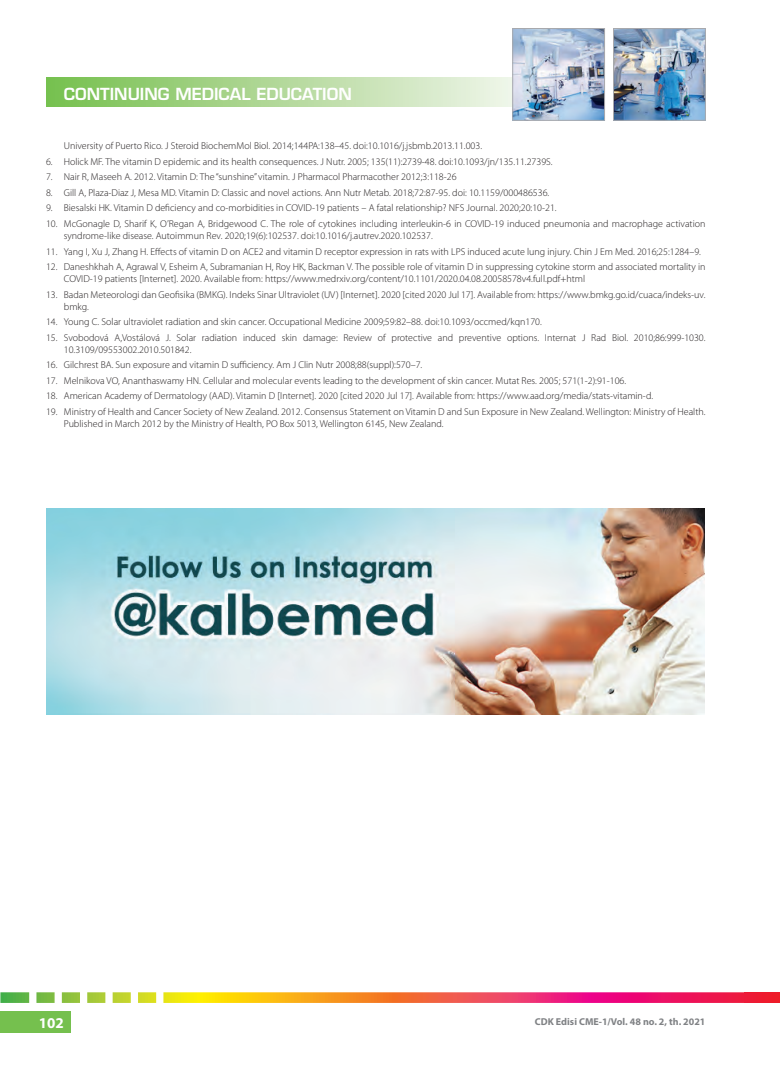
<style>
.page{position:relative;width:780px;height:1088px;background:#fff}
.page>*{position:absolute;margin:0;border:0;box-sizing:border-box;transform-origin:0 0}
.t1{font:600 16.25px "Eurostile LT Std";color:#fff}
.t2{font:700 15px "Myriad Pro";color:#fff}
.t3{font:300 10px/12px "Myriad Pro";color:#231f20}
.t4{font:700 10px "Myriad Pro";color:#808285}
</style>
<div class="page">
<div style="left:0;top:1012px;width:71px;height:21px;background:#75c04e"></div>
<svg style="left:0;top:992px;width:780px;height:11px;background:#e57c4f"></svg>
<svg style="left:46px;top:78px;width:466px;height:29px;background:#b2d99a"></svg>
<img style="left:615px;top:30px;width:88px;height:88px">
<div style="left:613px;top:28px;width:92px;height:92px;border:1px solid #a8a9ad"></div>
<img style="left:514px;top:30px;width:88px;height:88px">
<div style="left:512px;top:28px;width:92px;height:92px;border:1px solid #a8a9ad"></div>
<img style="left:46px;top:509px;width:658px;height:206px">
<h1 class="t1" style="left:64px;top:84px;width:289px">CONTINUING MEDICAL EDUCATION</h1>
<p class="t3" style="left:64px;top:140px;width:420px">University of Puerto Rico. J Steroid BiochemMol Biol. 2014;144PA:138–45. doi:10.1016/j.jsbmb.2013.11.003.</p>
<p class="t3" style="left:46px;top:156px;width:508px">6. Holick MF. The vitamin D epidemic and its health consequences. J Nutr. 2005; 135(11):2739-48. doi:10.1093/jn/135.11.2739S.</p>
<p class="t3" style="left:46px;top:171px;width:412px">7. Nair R, Maseeh A. 2012. Vitamin D: The “sunshine” vitamin. J Pharmacol Pharmacother 2012;3:118-26</p>
<p class="t3" style="left:46px;top:187px;width:504px">8. Gill A, Plaza-Diaz J, Mesa MD. Vitamin D: Classic and novel actions. Ann Nutr Metab. 2018;72:87-95. doi: 10.1159/000486536.</p>
<p class="t3" style="left:46px;top:202px;width:512px">9. Biesalski HK. Vitamin D deficiency and co-morbidities in COVID-19 patients – A fatal relationship? NFS Journal. 2020;20:10-21.</p>
<p class="t3" style="left:64px;top:218px;width:643px;text-indent:-18px">10. McGonagle D, Sharif K, O’Regan A, Bridgewood C. The role of cytokines including interleukin-6 in COVID-19 induced pneumonia and macrophage activation syndrome-like disease. Autoimmun Rev. 2020;19(6):102537. doi:10.1016/j.autrev.2020.102537.</p>
<p class="t3" style="left:46px;top:245px;width:656px">11. Yang I, Xu J, Zhang H. Effects of vitamin D on ACE2 and vitamin D receptor expression in rats with LPS induced acute lung injury. Chin J Em Med. 2016;25:1284–9.</p>
<p class="t3" style="left:64px;top:261px;width:643px;text-indent:-18px">12. Daneshkhah A, Agrawal V, Esheim A, Subramanian H, Roy HK, Backman V. The possible role of vitamin D in suppressing cytokine storm and associated mortality in<br>COVID-19 patients [Internet]. 2020. Available from: https://www.medrxiv.org/content/10.1101/2020.04.08.20058578v4.full.pdf+html</p>
<p class="t3" style="left:64px;top:288px;width:643px;text-indent:-18px">13. Badan Meteorologi dan Geofisika (BMKG). Indeks Sinar Ultraviolet (UV) [Internet]. 2020 [cited 2020 Jul 17]. Available from: https://www.bmkg.go.id/cuaca/indeks-uv. bmkg.</p>
<p class="t3" style="left:46px;top:316px;width:497px">14. Young C. Solar ultraviolet radiation and skin cancer. Occupational Medicine 2009;59:82–88. doi:10.1093/occmed/kqn170.</p>
<p class="t3" style="left:64px;top:331px;width:643px;text-indent:-18px">15. Svobodová A,Vostálová J. Solar radiation induced skin damage: Review of protective and preventive options. Internat J Rad Biol. 2010;86:999-1030.<br>10.3109/09553002.2010.501842.</p>
<p class="t3" style="left:46px;top:359px;width:378px">16. Gilchrest BA. Sun exposure and vitamin D sufficiency. Am J Clin Nutr 2008;88(suppl):570–7.</p>
<p class="t3" style="left:46px;top:375px;width:581px">17. Melnikova VO, Ananthaswamy HN. Cellular and molecular events leading to the development of skin cancer. Mutat Res. 2005; 571(1-2):91-106.</p>
<p class="t3" style="left:46px;top:390px;width:608px">18. American Academy of Dermatology (AAD). Vitamin D [Internet]. 2020 [cited 2020 Jul 17]. Available from: https://www.aad.org/media/stats-vitamin-d.</p>
<p class="t3" style="left:64px;top:406px;width:643px;text-indent:-18px">19. Ministry of Health and Cancer Society of New Zealand. 2012. Consensus Statement on Vitamin D and Sun Exposure in New Zealand. Wellington: Ministry of Health.<br>Published in March 2012 by the Ministry of Health, PO Box 5013, Wellington 6145, New Zealand.</p>
<h2 class="t2" style="left:39px;top:1013px;width:26px">102</h2>
<p class="t4" style="left:535px;top:1015px;width:172px">CDK Edisi CME-1/Vol. 48 no. 2, th. 2021</p>
</div>
